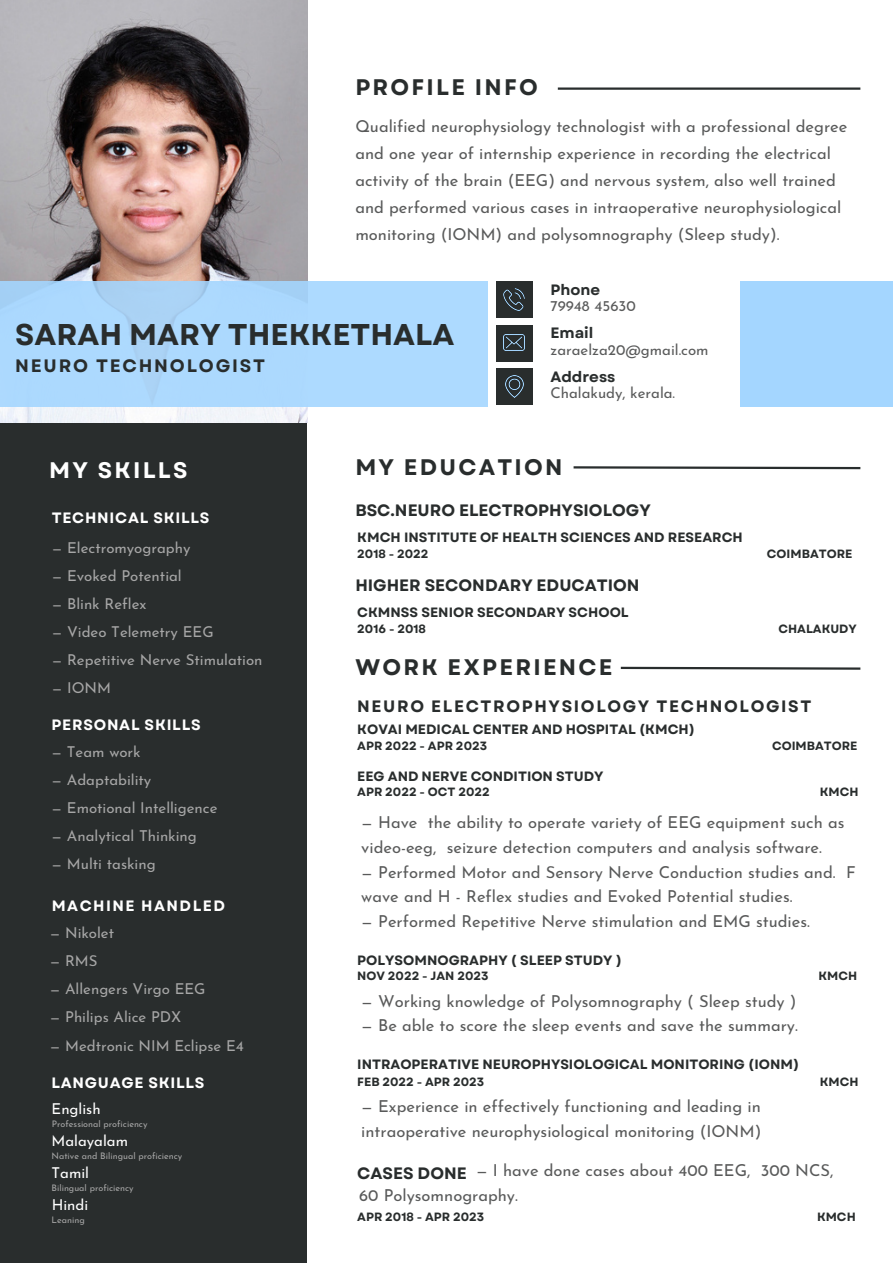
<style>
.page{position:relative;width:893px;height:1264px;background:#fff}
.page>*{position:absolute;margin:0;border:0;box-sizing:border-box;transform-origin:0 0}
.t1{font:700 30px "Garet";color:#292d2d}
.t2{font:700 22.5px "Garet";letter-spacing:.1em;color:#292d2d}
.t3{font:700 22.5px "Garet";letter-spacing:.1em;color:#fff}
.t4{font:700 18px "Garet";letter-spacing:.1em;color:#292d2d}
.t5{font:16.5px/27px "Josefin Sans";color:#595a5a}
.t6{font:700 16.5px "Garet";color:#292d2d}
.t7{font:700 16.5px "Garet";letter-spacing:.1em;color:#292d2d}
.t8{font:15px "Josefin Sans";color:#a6a6a6}
.t9{font:15px "Josefin Sans";color:#595a5a}
.t10{font:700 15px "Garet";letter-spacing:.05em;color:#fff}
.t11{font:15px "Josefin Sans";color:#fff}
.t12{font:700 15px "Garet";color:#292d2d}
.t13{font:700 15px "Garet";letter-spacing:.1em;color:#fff}
.t14{font:700 13.5px "Garet";color:#292d2d}
.t15{font:700 12px "Garet";color:#292d2d}
.t16{font:9px "Josefin Sans";color:#a6a6a6}
</style>
<div class="page">
<div style="left:0;top:423px;width:306px;height:839px;background:#292d2d"></div>
<img style="left:0;top:0;width:307px;height:422px">
<div style="left:0;top:280px;width:488px;height:126px;background:#acd9fe"></div>
<div style="left:740px;top:281px;width:152px;height:126px;background:#a4d6ff"></div>
<div style="left:495px;top:281px;width:37px;height:37px;background:#292d2d"></div>
<div style="left:495px;top:324px;width:37px;height:37px;background:#292d2d"></div>
<div style="left:495px;top:368px;width:37px;height:37px;background:#292d2d"></div>
<img style="left:503px;top:289px;width:21px;height:21px">
<img style="left:503px;top:335px;width:21px;height:15px">
<img style="left:505px;top:375px;width:18px;height:23px">
<svg style="left:573px;top:466px;width:288px;height:4px"></svg>
<hr style="left:557px;top:87px;width:303px;height:3px;background:#292d2d">
<svg style="left:620px;top:666px;width:241px;height:4px"></svg>
<p class="t2" style="left:355px;top:71px;width:184px">PROFILE INFO</p>
<p class="t5" style="left:355px;top:114px;width:493px">Qualified neurophysiology technologist with a professional degree and one year of internship experience in recording the electrical activity of the brain (EEG) and nervous system, also well trained and performed various cases in intraoperative neurophysiological monitoring (IONM) and polysomnography (Sleep study).</p>
<p class="t1" style="left:15px;top:313px;width:440px">SARAH MARY THEKKETHALA</p>
<p class="t4" style="left:15px;top:353px;width:251px">NEURO TECHNOLOGIST</p>
<p class="t12" style="left:550px;top:279px;width:51px">Phone</p>
<p class="t12" style="left:550px;top:322px;width:44px">Email</p>
<p class="t12" style="left:550px;top:366px;width:66px">Address</p>
<p class="t9" style="left:550px;top:300px;width:87px">79948 45630</p>
<p class="t9" style="left:550px;top:343px;width:160px">zaraelza20@gmail.com</p>
<p class="t9" style="left:550px;top:387px;width:126px">Chalakudy, kerala.</p>
<p class="t3" style="left:49px;top:454px;width:140px">MY SKILLS</p>
<p class="t10" style="left:52px;top:507px;width:159px">TECHNICAL SKILLS</p>
<p class="t8" style="left:52px;top:541px;width:140px">— Electromyography</p>
<p class="t8" style="left:52px;top:569px;width:131px">— Evoked Potential</p>
<p class="t8" style="left:52px;top:597px;width:96px">— Blink Reflex</p>
<p class="t8" style="left:52px;top:625px;width:163px">— Video Telemetry EEG</p>
<p class="t8" style="left:52px;top:654px;width:212px">— Repetitive Nerve Stimulation</p>
<p class="t8" style="left:52px;top:682px;width:61px">— IONM</p>
<p class="t10" style="left:52px;top:713px;width:151px">PERSONAL SKILLS</p>
<p class="t8" style="left:52px;top:745px;width:91px">— Team work</p>
<p class="t8" style="left:52px;top:773px;width:101px">— Adaptability</p>
<p class="t8" style="left:52px;top:802px;width:167px">— Emotional Intelligence</p>
<p class="t8" style="left:52px;top:830px;width:147px">— Analytical Thinking</p>
<p class="t8" style="left:52px;top:858px;width:106px">— Multi tasking</p>
<p class="t13" style="left:52px;top:895px;width:175px">MACHINE HANDLED</p>
<p class="t8" style="left:50px;top:926px;width:66px">— Nikolet</p>
<p class="t8" style="left:50px;top:954px;width:49px">— RMS</p>
<p class="t8" style="left:50px;top:983px;width:157px">— Allengers Virgo EEG</p>
<p class="t8" style="left:50px;top:1011px;width:133px">— Philips Alice PDX</p>
<p class="t8" style="left:50px;top:1039px;width:196px">— Medtronic NIM Eclipse E4</p>
<p class="t10" style="left:52px;top:1072px;width:154px">LANGUAGE SKILLS</p>
<p class="t11" style="left:52px;top:1103px;width:51px">English</p>
<p class="t16" style="left:52px;top:1120px;width:97px">Professional proficiency</p>
<p class="t11" style="left:52px;top:1135px;width:78px">Malayalam</p>
<p class="t16" style="left:52px;top:1152px;width:132px">Native and Bilingual proficiency</p>
<p class="t11" style="left:52px;top:1166px;width:39px">Tamil</p>
<p class="t16" style="left:52px;top:1184px;width:84px">Bilingual proficiency</p>
<p class="t11" style="left:52px;top:1198px;width:38px">Hindi</p>
<p class="t16" style="left:52px;top:1216px;width:35px">Leaning</p>
<p class="t2" style="left:355px;top:451px;width:209px">MY EDUCATION</p>
<p class="t6" style="left:355px;top:498px;width:297px">BSC.NEURO ELECTROPHYSIOLOGY</p>
<p class="t14" style="left:357px;top:527px;width:387px">KMCH INSTITUTE OF HEALTH SCIENCES AND RESEARCH</p>
<p class="t15" style="left:357px;top:545px;width:73px">2018 - 2022</p>
<p class="t15" style="left:766px;top:545px;width:87px">COIMBATORE</p>
<p class="t6" style="left:355px;top:574px;width:286px">HIGHER SECONDARY EDUCATION</p>
<p class="t14" style="left:357px;top:602px;width:273px">CKMNSS SENIOR SECONDARY SCHOOL</p>
<p class="t15" style="left:357px;top:620px;width:70px">2016 - 2018</p>
<p class="t15" style="left:778px;top:620px;width:80px">CHALAKUDY</p>
<p class="t2" style="left:355px;top:651px;width:259px">WORK EXPERIENCE</p>
<p class="t7" style="left:357px;top:694px;width:455px">NEURO ELECTROPHYSIOLOGY TECHNOLOGIST</p>
<p class="t14" style="left:357px;top:719px;width:339px">KOVAI MEDICAL CENTER AND HOSPITAL (KMCH)</p>
<p class="t15" style="left:357px;top:737px;width:131px">APR 2022 - APR 2023</p>
<p class="t15" style="left:772px;top:737px;width:87px">COIMBATORE</p>
<p class="t14" style="left:357px;top:766px;width:248px">EEG AND NERVE CONDITION STUDY</p>
<p class="t15" style="left:357px;top:782px;width:134px">APR 2022 - OCT 2022</p>
<p class="t15" style="left:819px;top:782px;width:40px">KMCH</p>
<p class="t5" style="left:361px;top:811px;width:484px;line-height:24.8px">— Have the ability to operate variety of EEG equipment such as video-eeg, seizure detection computers and analysis software.</p>
<p class="t5" style="left:361px;top:861px;width:496px;line-height:24.8px">— Performed Motor and Sensory Nerve Conduction studies and. F wave and H - Reflex studies and Evoked Potential studies.</p>
<p class="t5" style="left:361px;top:909px;width:450px">— Performed Repetitive Nerve stimulation and EMG studies.</p>
<p class="t14" style="left:357px;top:950px;width:266px">POLYSOMNOGRAPHY ( SLEEP STUDY )</p>
<p class="t15" style="left:357px;top:967px;width:133px">NOV 2022 - JAN 2023</p>
<p class="t15" style="left:818px;top:967px;width:40px">KMCH</p>
<p class="t5" style="left:361px;top:989px;width:436px">— Working knowledge of Polysomnography ( Sleep study )</p>
<p class="t5" style="left:361px;top:1013px;width:438px">— Be able to score the sleep events and save the summary.</p>
<p class="t14" style="left:357px;top:1054px;width:443px">INTRAOPERATIVE NEUROPHYSIOLOGICAL MONITORING (IONM)</p>
<p class="t15" style="left:357px;top:1073px;width:129px">FEB 2022 - APR 2023</p>
<p class="t15" style="left:819px;top:1073px;width:40px">KMCH</p>
<p class="t5" style="left:361px;top:1095px;width:401px;line-height:24.8px">— Experience in effectively functioning and leading in intraoperative neurophysiological monitoring (IONM)</p>
<p class="t6" style="left:357px;top:1160px;width:111px">CASES DONE</p>
<p class="t5" style="left:476px;top:1158px;width:359px">— I have done cases about 400 EEG, 300 NCS,</p>
<p class="t5" style="left:359px;top:1183px;width:160px">60 Polysomnography.</p>
<p class="t15" style="left:357px;top:1208px;width:129px">APR 2018 - APR 2023</p>
<p class="t15" style="left:817px;top:1208px;width:40px">KMCH</p>
</div>
